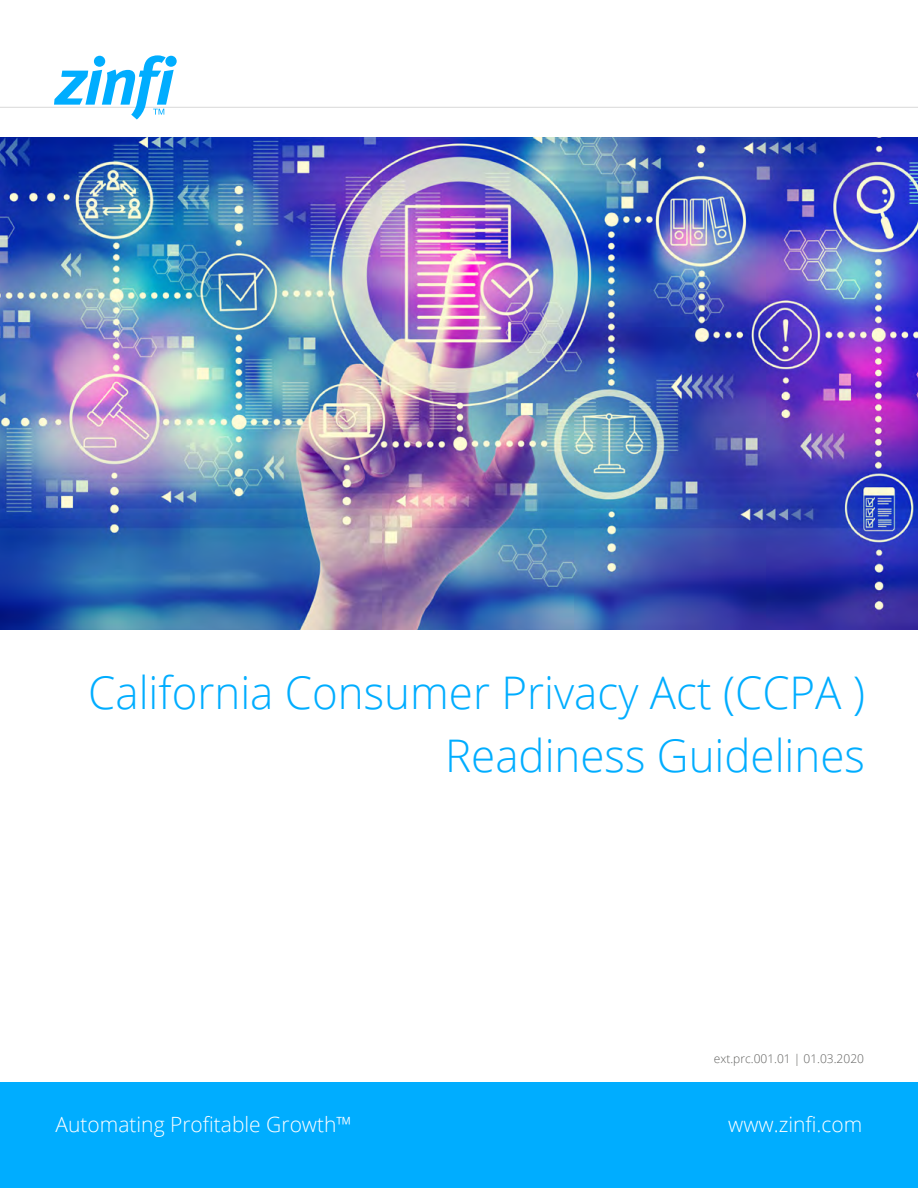
<style>
.page{position:relative;width:918px;height:1188px;background:#fff}
.page>*{position:absolute;margin:0;border:0;box-sizing:border-box;transform-origin:0 0}
.t1{font:300 45px/63px "Open Sans";color:#00adff;text-align:right}
.t2{font:300 21px "Open Sans";color:#fff}
.t3{font:300 12px "Open Sans";color:#636361}
</style>
<div class="page">
<div style="left:0;top:1082px;width:918px;height:106px;background:#00adff"></div>
<hr style="left:0;top:107px;width:918px;height:1px;background:#d8d8d8">
<svg style="left:54px;top:55px;width:123px;height:65px"></svg>
<img style="left:0;top:137px;width:918px;height:493px">
<p class="t1" style="left:88px;top:660px;width:778px">California Consumer Privacy Act (CCPA )<br>Readiness Guidelines</p>
<p class="t3" style="left:714px;top:1051px;width:152px">ext.prc.001.01 | 01.03.2020</p>
<p class="t2" style="left:56px;top:1110px;width:298px">Automating Profitable Growth™</p>
<p class="t2" style="left:728px;top:1110px;width:136px">www.zinfi.com</p>
</div>
